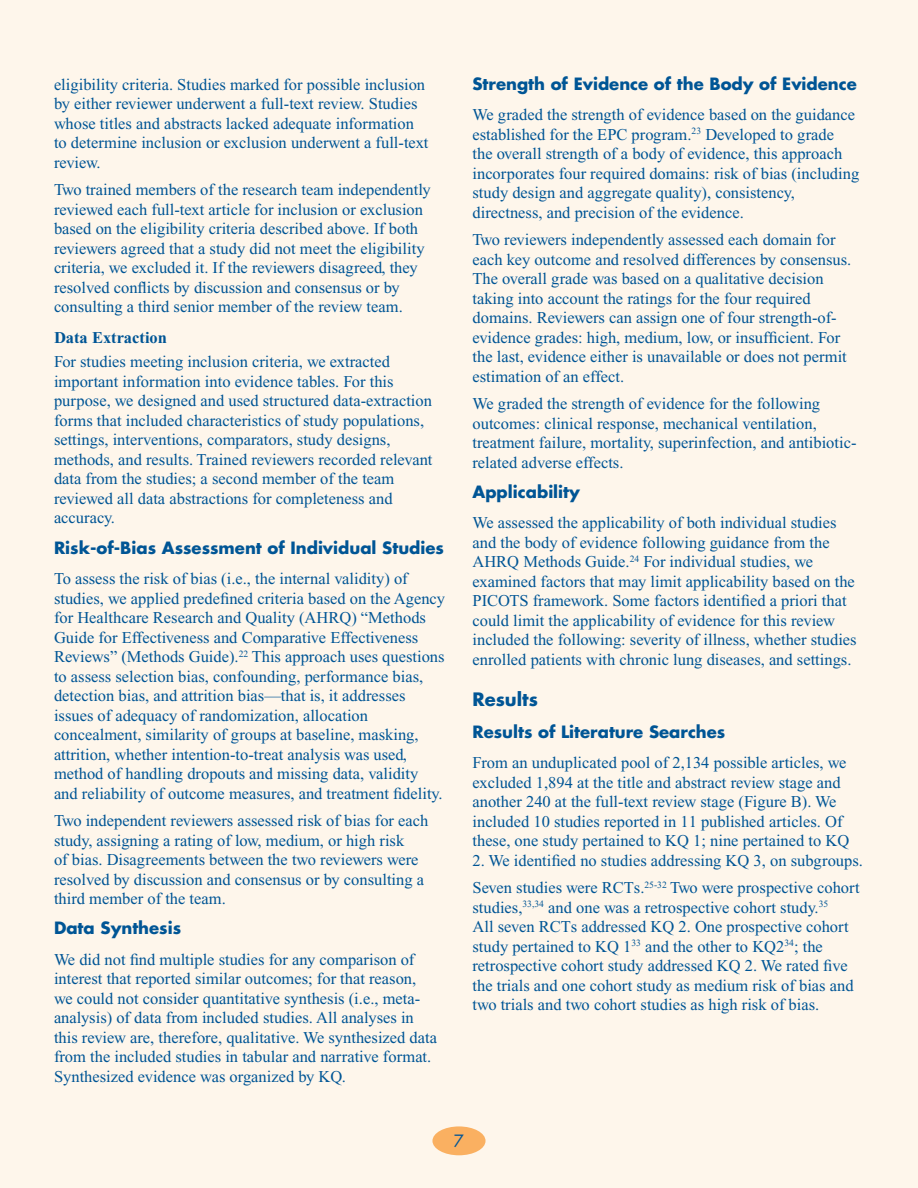
<style>
.page{position:relative;width:918px;height:1188px;background:#fef6eb}
.page>*{position:absolute;margin:0;border:0;box-sizing:border-box;transform-origin:0 0}
.Head_Level_1{font:700 18px "Futura";color:#005595}
.Text{font:16.5px/19.5px "Times New Roman";color:#005595}
.Head_Level_2{font:700 16.5px "Futura";color:#005595}
.Head_Level_3{font:700 16.5px "Times New Roman";color:#005595}
.t1{font:16.5px "Futura";color:#005595}
</style>
<div class="page">
<div style="left:432px;top:1126px;width:54px;height:29px;background:#fab061;border-radius:50%"></div>
<p class="Text" style="left:54px;top:74px;width:376px">eligibility criteria. Studies marked for possible inclusion by either reviewer underwent a full-text review. Studies whose titles and abstracts lacked adequate information to determine inclusion or exclusion underwent a full-text review.</p>
<p class="Text" style="left:54px;top:180px;width:378px">Two trained members of the research team independently reviewed each full-text article for inclusion or exclusion based on the eligibility criteria described above. If both reviewers agreed that a study did not meet the eligibility criteria, we excluded it. If the reviewers disagreed, they resolved conflicts by discussion and consensus or by consulting a third senior member of the review team.</p>
<p class="Head_Level_3" style="left:54px;top:328px;width:115px">Data Extraction</p>
<p class="Text" style="left:54px;top:352px;width:380px">For studies meeting inclusion criteria, we extracted important information into evidence tables. For this purpose, we designed and used structured data-extraction forms that included characteristics of study populations, settings, interventions, comparators, study designs, methods, and results. Trained reviewers recorded relevant data from the studies; a second member of the team reviewed all data abstractions for completeness and accuracy.</p>
<p class="Head_Level_2" style="left:54px;top:537px;width:392px">Risk-of-Bias Assessment of Individual Studies</p>
<p class="Text" style="left:54px;top:569px;width:392px">To assess the risk of bias (i.e., the internal validity) of studies, we applied predefined criteria based on the Agency for Healthcare Research and Quality (AHRQ) “Methods Guide for Effectiveness and Comparative Effectiveness Reviews” (Methods Guide).<sup>22</sup> This approach uses questions to assess selection bias, confounding, performance bias, detection bias, and attrition bias—that is, it addresses issues of adequacy of randomization, allocation concealment, similarity of groups at baseline, masking, attrition, whether intention-to-treat analysis was used, method of handling dropouts and missing data, validity and reliability of outcome measures, and treatment fidelity.</p>
<p class="Text" style="left:54px;top:811px;width:376px">Two independent reviewers assessed risk of bias for each study, assigning a rating of low, medium, or high risk<br>of bias. Disagreements between the two reviewers were resolved by discussion and consensus or by consulting a third member of the team.</p>
<p class="Head_Level_2" style="left:54px;top:917px;width:129px">Data Synthesis</p>
<p class="Text" style="left:54px;top:950px;width:385px">We did not find multiple studies for any comparison of interest that reported similar outcomes; for that reason, we could not consider quantitative synthesis (i.e., meta&shy;analysis) of data from included studies. All analyses in this review are, therefore, qualitative. We synthesized data from the included studies in tabular and narrative format.<br>Synthesized evidence was organized by KQ.</p>
<p class="Head_Level_2" style="left:472px;top:73px;width:386px">Strength of Evidence of the Body of Evidence</p>
<p class="Text" style="left:472px;top:105px;width:388px">We graded the strength of evidence based on the guidance established for the EPC program.<sup>23</sup> Developed to grade<br>the overall strength of a body of evidence, this approach incorporates four required domains: risk of bias (including study design and aggregate quality), consistency, directness, and precision of the evidence.</p>
<p class="Text" style="left:472px;top:230px;width:380px">Two reviewers independently assessed each domain for each key outcome and resolved differences by consensus.<br>The overall grade was based on a qualitative decision taking into account the ratings for the four required domains. Reviewers can assign one of four strength-of&shy;evidence grades: high, medium, low, or insufficient. For the last, evidence either is unavailable or does not permit estimation of an effect.</p>
<p class="Text" style="left:472px;top:394px;width:386px">We graded the strength of evidence for the following outcomes: clinical response, mechanical ventilation, treatment failure, mortality, superinfection, and antibiotic&shy;related adverse effects.</p>
<p class="Head_Level_2" style="left:472px;top:481px;width:109px">Applicability</p>
<p class="Text" style="left:472px;top:513px;width:386px">We assessed the applicability of both individual studies and the body of evidence following guidance from the AHRQ Methods Guide.<sup>24</sup> For individual studies, we examined factors that may limit applicability based on the PICOTS framework. Some factors identified a priori that could limit the applicability of evidence for this review included the following: severity of illness, whether studies enrolled patients with chronic lung diseases, and settings.</p>
<p class="Head_Level_1" style="left:472px;top:688px;width:67px">Results</p>
<p class="Head_Level_2" style="left:472px;top:721px;width:254px">Results of Literature Searches</p>
<p class="Text" style="left:472px;top:753px;width:378px">From an unduplicated pool of 2,134 possible articles, we excluded 1,894 at the title and abstract review stage and another 240 at the full-text review stage (Figure B). We included 10 studies reported in 11 published articles. Of these, one study pertained to KQ 1; nine pertained to KQ</p>
<p class="Text" style="left:472px;top:851px;width:392px">2. We identified no studies addressing KQ 3, on subgroups.</p>
<p class="Text" style="left:472px;top:878px;width:389px">Seven studies were RCTs.<sup>25-32</sup> Two were prospective cohort studies,<sup>33,34</sup> and one was a retrospective cohort study.<sup>35<br></sup>All seven RCTs addressed KQ 2. One prospective cohort study pertained to KQ 1<sup>33</sup> and the other to KQ2<sup>34</sup>; the retrospective cohort study addressed KQ 2. We rated five the trials and one cohort study as medium risk of bias and two trials and two cohort studies as high risk of bias.</p>
<p class="t1" style="left:454px;top:1130px;width:12px">7</p>
</div>
